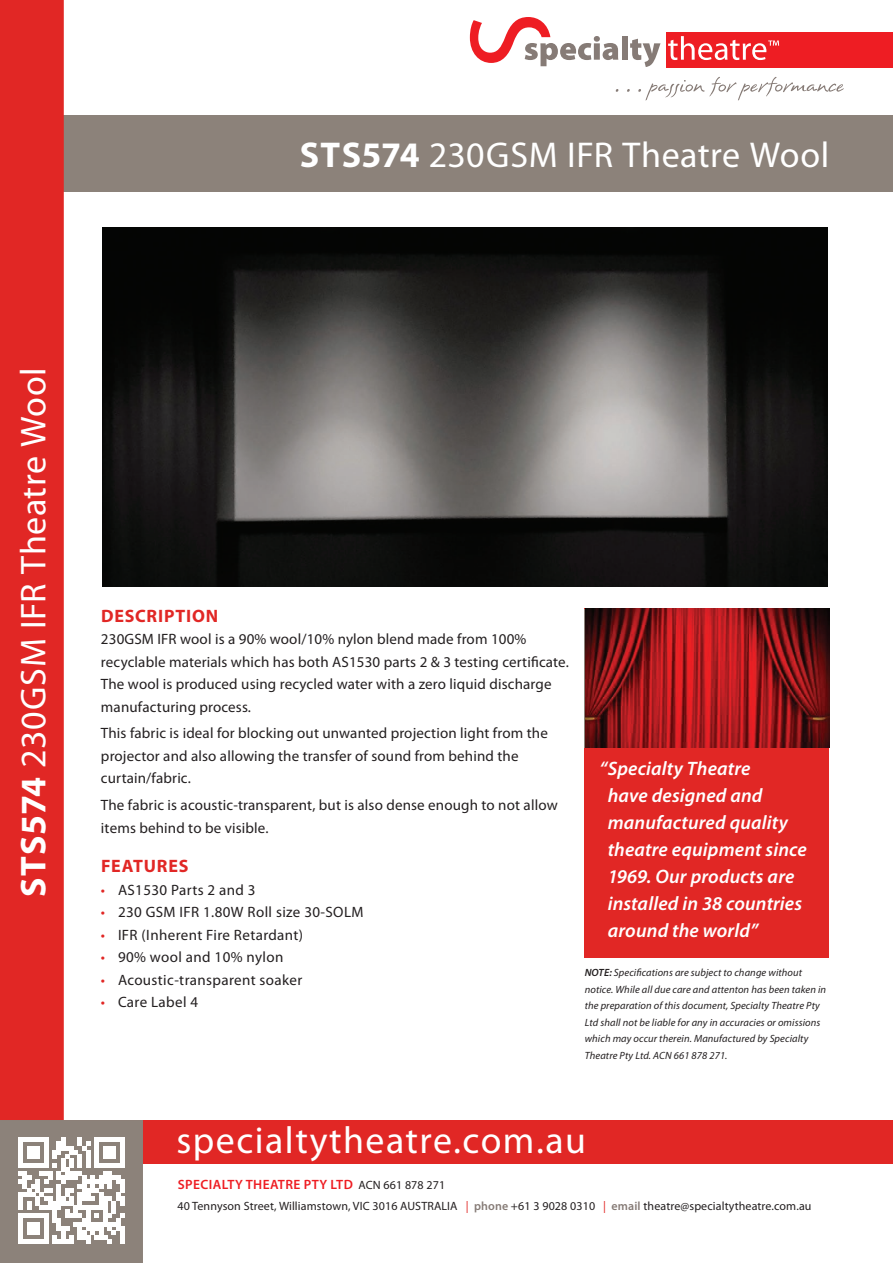
<style>
.page{position:relative;width:893px;height:1263px;background:#fff}
.page>*{position:absolute;margin:0;border:0;box-sizing:border-box;transform-origin:0 0}
.t1{font:37.8px "Myriad Pro";letter-spacing:.04em;color:#fff}
.t2{font:36px "Myriad Pro";letter-spacing:.015em;color:#fff}
.t3{font:italic 600 19.5px/27px "Myriad Pro";letter-spacing:.005em;color:#fff}
.t4{font:700 18px "Myriad Pro";letter-spacing:.045em;color:#e12725}
.t5{font:15px/22.5px "Myriad Pro";letter-spacing:.01em;color:#231f20}
.t6{font:600 13.5px "Myriad Pro";letter-spacing:.03em;color:#ee1d23}
.t7{font:12px "Myriad Pro";letter-spacing:.01em;color:#231f20}
.t8{font:italic 10.5px/16.5px "Myriad Pro";letter-spacing:.01em;color:#231f20}
.s1{font-weight:700}
.s2{color:#e12725}
.s3{font-weight:600}
.s4{font-weight:400;font-size:12px;color:#231f20}
.s5{font-weight:600;color:#867b76}
</style>
<div class="page">
<div style="left:0;top:115px;width:893px;height:76px;background:#8c827a"></div>
<div style="left:0;top:0;width:64px;height:1120px;background:#e12725"></div>
<div style="left:0;top:1120px;width:893px;height:44px;background:#e12725"></div>
<svg style="left:0;top:1120px;width:143px;height:143px"></svg>
<svg style="left:638px;top:77px;width:206px;height:23px"></svg>
<div style="left:666px;top:32px;width:227px;height:36px;background:#ee1d23"></div>
<svg style="left:470px;top:17px;width:148px;height:49px"></svg>
<div style="left:622px;top:36px;width:6px;height:24px;background:#867b76"></div>
<svg style="left:630px;top:39px;width:30px;height:28px"></svg>
<svg style="left:668px;top:36px;width:111px;height:24px"></svg>
<img style="left:102px;top:227px;width:725px;height:360px">
<div style="left:585px;top:609px;width:244px;height:349px;background:#e12725"></div>
<img style="left:585px;top:609px;width:244px;height:138px">
<h2 class="t2" style="left:300px;top:135px;width:531px"><span class="s1">STS574</span> 230GSM IFR Theatre Wool</h2>
<h2 class="t2" style="left:14px;top:896px;width:531px;rotate:-90deg"><span class="s1">STS574</span> 230GSM IFR Theatre Wool</h2>
<p class="t4" style="left:101px;top:605px;width:119px">DESCRIPTION</p>
<p class="t5" style="left:101px;top:628px;width:469px">230GSM IFR wool is a 90% wool/10% nylon blend made from 100% recyclable materials which has both AS1530 parts 2 &amp; 3 testing certificate.<br>The wool is produced using recycled water with a zero liquid discharge manufacturing process.</p>
<p class="t5" style="left:101px;top:722px;width:448px">This fabric is ideal for blocking out unwanted projection light from the projector and also allowing the transfer of sound from behind the curtain/fabric.</p>
<p class="t5" style="left:101px;top:794px;width:458px">The fabric is acoustic-transparent, but is also dense enough to not allow items behind to be visible.</p>
<p class="t4" style="left:101px;top:856px;width:89px">FEATURES</p>
<p class="t5" style="left:101px;top:879px;width:156px"><span class="s2">•</span> AS1530 Parts 2 and 3</p>
<p class="t5" style="left:101px;top:901px;width:264px"><span class="s2">•</span> 230 GSM IFR 1.80W Roll size 30-SOLM</p>
<p class="t5" style="left:101px;top:924px;width:204px"><span class="s2">•</span> IFR (Inherent Fire Retardant)</p>
<p class="t5" style="left:101px;top:946px;width:184px"><span class="s2">•</span> 90% wool and 10% nylon</p>
<p class="t5" style="left:101px;top:969px;width:203px"><span class="s2">•</span> Acoustic-transparent soaker</p>
<p class="t5" style="left:101px;top:991px;width:99px"><span class="s2">•</span> Care Label 4</p>
<h3 class="t3" style="left:608px;top:755px;width:200px;text-indent:-8px">“Specialty Theatre<br>have designed and manufactured quality theatre equipment since<br>1969. Our products are installed in 38 countries around the world”</h3>
<p class="t8" style="left:585px;top:965px;width:243px"><span class="s3">NOTE:</span> Specifications are subject to change without notice. While all due care and attenton has been taken in the preparation of this document, Specialty Theatre Pty Ltd shall not be liable for any in accuracies or omissions which may occur therein. Manufactured by Specialty Theatre Pty Ltd. ACN 661 878 271.</p>
<h1 class="t1" style="left:176px;top:1119px;width:411px">specialtytheatre.com.au</h1>
<p class="t6" style="left:178px;top:1177px;width:269px">SPECIALTY THEATRE PTY LTD <span class="s4">ACN 661 878 271</span></p>
<p class="t7" style="left:178px;top:1199px;width:635px">40 Tennyson Street, Williamstown, VIC 3016 AUSTRALIA <span class="s2">|</span> <span class="s5">phone</span> +61 3 9028 0310 <span class="s2">|</span> <span class="s5">email</span> theatre@specialtytheatre.com.au</p>
</div>
